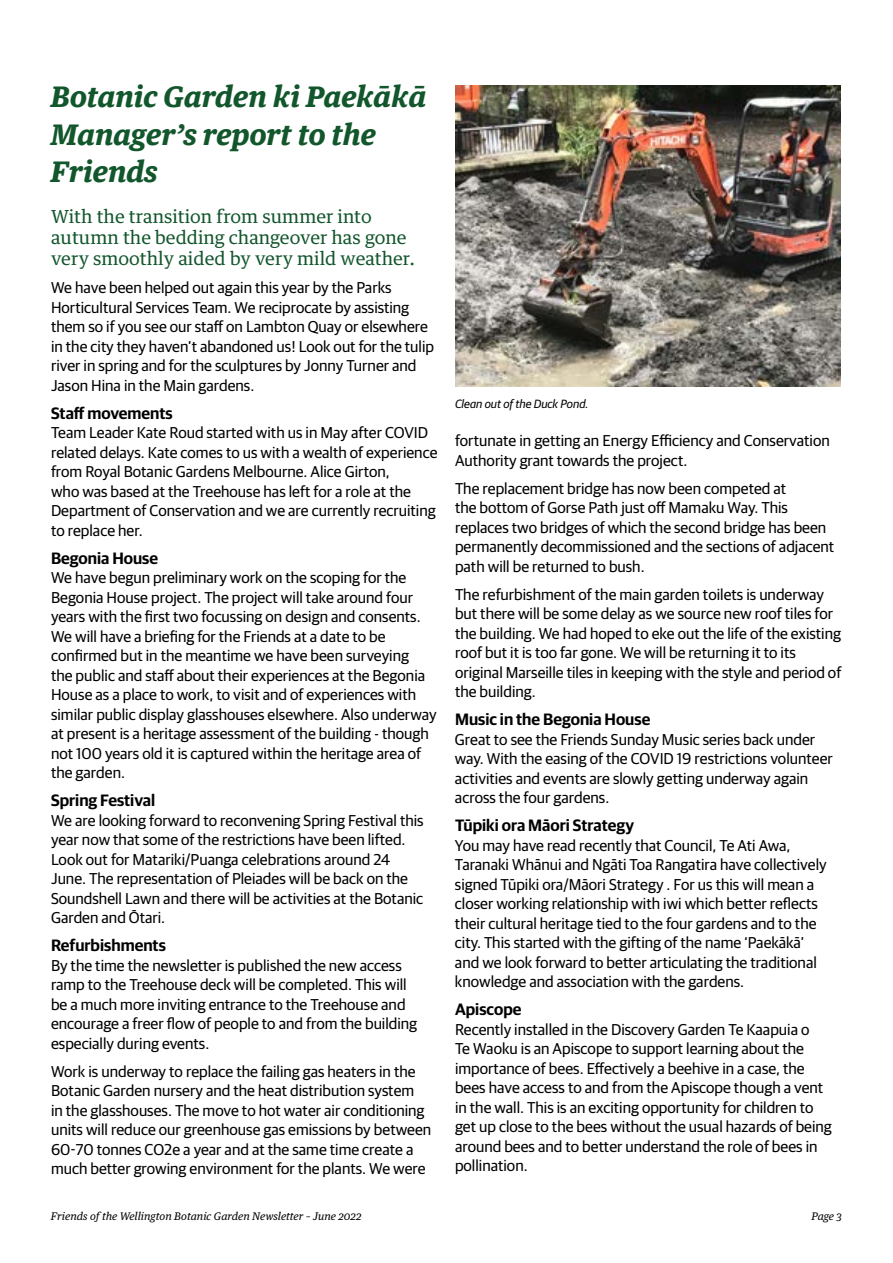
<style>
.page{position:relative;width:893px;height:1263px;background:#fff}
.page>*{position:absolute;margin:0;border:0;box-sizing:border-box;transform-origin:0 0}
.t1{font:italic 700 28.5px/37.5px "Guardian Text Egyp TT";color:#12562c}
.t2{font:18px/21px "Guardian Text Egyp";color:#12562c}
.t3{font:600 16.5px "Guardian Sans";color:#000}
.t4{font:15.75px/19.5px "Guardian Sans";color:#000}
.t5{font:italic 12px "Guardian Sans";color:#000}
.t6{font:italic 10.5px "Guardian Text Egyp";color:#000}
.s1{font-family:"Guardian Text Egyp"}
</style>
<div class="page">
<img style="left:455px;top:85px;width:386px;height:302px">
<h1 class="t1" style="left:51px;top:76px;width:377px">Botanic Garden ki Paek<span class="s1">ā</span>k<span class="s1">ā<br></span>Manager’s report to the<br>Friends</h1>
<p class="t2" style="left:51px;top:204px;width:365px">With the transition from summer into autumn the bedding changeover has gone very smoothly aided by very mild weather.</p>
<p class="t4" style="left:51px;top:277px;width:385px">We have been helped out again this year by the Parks Horticultural Services Team. We reciprocate by assisting them so if you see our staff on Lambton Quay or elsewhere in the city they haven’t abandoned us! Look out for the tulip river in spring and for the sculptures by Jonny Turner and Jason Hina in the Main gardens.</p>
<p class="t3" style="left:51px;top:401px;width:123px">Staff movements</p>
<p class="t4" style="left:51px;top:422px;width:388px">Team Leader Kate Roud started with us in May after COVID related delays. Kate comes to us with a wealth of experience from Royal Botanic Gardens Melbourne. Alice Girton,<br>who was based at the Treehouse has left for a role at the Department of Conservation and we are currently recruiting to replace her.</p>
<p class="t3" style="left:51px;top:546px;width:109px">Begonia House</p>
<p class="t4" style="left:51px;top:567px;width:387px">We have begun preliminary work on the scoping for the Begonia House project. The project will take around four years with the first two focussing on design and consents.<br>We will have a briefing for the Friends at a date to be confirmed but in the meantime we have been surveying<br>the public and staff about their experiences at the Begonia House as a place to work, to visit and of experiences with similar public display glasshouses elsewhere. Also underway at present is a heritage assessment of the building - though not 100 years old it is captured within the heritage area of the garden.</p>
<p class="t3" style="left:51px;top:788px;width:106px">Spring Festival</p>
<p class="t4" style="left:51px;top:809px;width:374px">We are looking forward to reconvening Spring Festival this year now that some of the restrictions have been lifted.<br>Look out for Matariki/Puanga celebrations around 24<br>June. The representation of Pleiades will be back on the Soundshell Lawn and there will be activities at the Botanic Garden and Ōtari.</p>
<p class="t3" style="left:51px;top:933px;width:116px">Refurbishments</p>
<p class="t4" style="left:51px;top:954px;width:368px">By the time the newsletter is published the new access ramp to the Treehouse deck will be completed. This will be a much more inviting entrance to the Treehouse and encourage a freer flow of people to and from the building especially during events.</p>
<p class="t4" style="left:51px;top:1060px;width:382px">Work is underway to replace the failing gas heaters in the Botanic Garden nursery and the heat distribution system<br>in the glasshouses. The move to hot water air conditioning units will reduce our greenhouse gas emissions by between 60-70 tonnes CO2e a year and at the same time create a much better growing environment for the plants. We were</p>
<p class="t5" style="left:455px;top:395px;width:135px">Clean out of the Duck Pond.</p>
<p class="t4" style="left:455px;top:430px;width:376px">fortunate in getting an Energy Efficiency and Conservation<br>Authority grant towards the project.</p>
<p class="t4" style="left:455px;top:477px;width:381px">The replacement bridge has now been competed at<br>the bottom of Gorse Path just off Mamaku Way. This replaces two bridges of which the second bridge has been permanently decommissioned and the sections of adjacent path will be returned to bush.</p>
<p class="t4" style="left:455px;top:583px;width:388px">The refurbishment of the main garden toilets is underway but there will be some delay as we source new roof tiles for the building. We had hoped to eke out the life of the existing roof but it is too far gone. We will be returning it to its original Marseille tiles in keeping with the style and period of the building.</p>
<p class="t3" style="left:455px;top:707px;width:197px">Music in the Begonia House</p>
<p class="t4" style="left:455px;top:728px;width:379px">Great to see the Friends Sunday Music series back under way. With the easing of the COVID 19 restrictions volunteer activities and events are slowly getting underway again across the four gardens.</p>
<p class="t3" style="left:455px;top:813px;width:181px">Tūpiki ora Māori Strategy</p>
<p class="t4" style="left:455px;top:834px;width:373px">You may have read recently that Council, Te Ati Awa, Taranaki Whānui and Ngāti Toa Rangatira have collectively signed Tūpiki ora/Māori Strategy . For us this will mean a closer working relationship with iwi which better reflects their cultural heritage tied to the four gardens and to the city. This started with the gifting of the name ‘Paekākā’ and we look forward to better articulating the traditional knowledge and association with the gardens.</p>
<p class="t3" style="left:455px;top:997px;width:68px">Apiscope</p>
<p class="t4" style="left:455px;top:1018px;width:378px">Recently installed in the Discovery Garden Te Kaapuia o<br>Te Waoku is an Apiscope to support learning about the importance of bees. Effectively a beehive in a case, the bees have access to and from the Apiscope though a vent in the wall. This is an exciting opportunity for children to get up close to the bees without the usual hazards of being around bees and to better understand the role of bees in pollination.</p>
<p class="t6" style="left:51px;top:1207px;width:312px">Friends of the Wellington Botanic Garden Newsletter – June 2022</p>
<p class="t6" style="left:811px;top:1207px;width:32px">Page 3</p>
</div>
